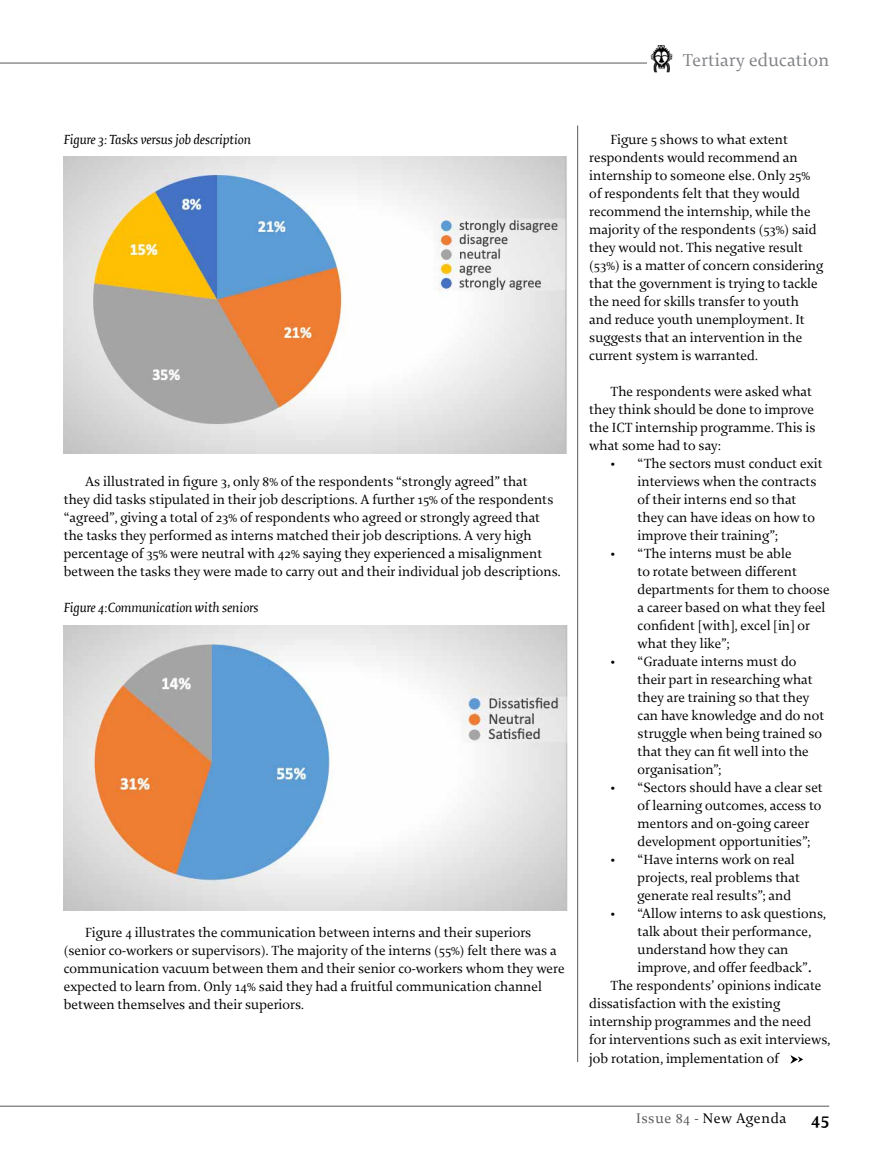
<style>
.page{position:relative;width:893px;height:1170px;background:#fff}
.page>*{position:absolute;margin:0;border:0;box-sizing:border-box;transform-origin:0 0}
.t1{font:18.75px "Enigma";letter-spacing:.01em;color:#808285}
.t2{font:700 18.75px "Enigma";color:#000}
.t3{font:15px "Enigma";letter-spacing:.04em;color:#000}
.t4{font:14.25px/18px "Enigma";color:#000}
.t5{font:italic 14.25px "Enigma";color:#000}
.s1{font-weight:700;font-style:italic}
.s2{color:#58595b}
</style>
<div class="page">
<hr style="left:0;top:1105px;width:829px;height:1px;background:#58595b">
<hr style="left:0;top:63px;width:829px;height:1px;background:#58595b">
<hr style="left:577px;top:125px;width:1px;height:936px;background:#58595b">
<img style="left:64px;top:156px;width:503px;height:297px">
<img style="left:63px;top:626px;width:504px;height:284px">
<svg style="left:791px;top:1055px;width:12px;height:8px"></svg>
<div style="left:647px;top:50px;width:246px;height:20px;background:#fff"></div>
<img style="left:650px;top:45px;width:23px;height:28px">
<h1 class="t1" style="left:683px;top:50px;width:148px">Tertiary education</h1>
<p class="t5" style="left:64px;top:132px;width:189px">Figure 3: Tasks versus job description</p>
<p class="t4" style="left:64px;top:473px;width:499px;text-indent:21px">As illustrated in figure 3, only 8% of the respondents “strongly agreed” that<br>they did tasks stipulated in their job descriptions. A further 15% of the respondents “agreed”, giving a total of 23% of respondents who agreed or strongly agreed that the tasks they performed as interns matched their job descriptions. A very high percentage of 35% were neutral with 42% saying they experienced a misalignment between the tasks they were made to carry out and their individual job descriptions.</p>
<p class="t5" style="left:64px;top:600px;width:196px">Figure 4:Communication with seniors</p>
<p class="t4" style="left:64px;top:923px;width:502px;text-indent:21px">Figure 4 illustrates the communication between interns and their superiors (senior co-workers or supervisors). The majority of the interns (55%) felt there was a communication vacuum between them and their senior co-workers whom they were expected to learn from. Only 14% said they had a fruitful communication channel between themselves and their superiors.</p>
<p class="t4" style="left:589px;top:131px;width:236px;text-indent:21px">Figure 5 shows to what extent respondents would recommend an internship to someone else. Only 25% of respondents felt that they would recommend the internship, while the majority of the respondents (53%) said they would not. This negative result (53%) is a matter of concern considering that the government is trying to tackle the need for skills transfer to youth and reduce youth unemployment. It suggests that an intervention in the current system is warranted.</p>
<p class="t4" style="left:589px;top:383px;width:228px;text-indent:21px">The respondents were asked what they think should be done to improve the ICT internship programme. This is what some had to say:</p>
<p class="t4" style="left:638px;top:455px;width:187px;text-indent:-27px">• “The sectors must conduct exit interviews when the contracts of their interns end so that they can have ideas on how to improve their training”;</p>
<p class="t4" style="left:638px;top:545px;width:194px;text-indent:-27px">• “The interns must be able<br>to rotate between different departments for them to choose a career based on what they feel confident [with], excel [in] or what they like”;</p>
<p class="t4" style="left:638px;top:653px;width:188px;text-indent:-27px">• “Graduate interns must do their part in researching what they are training so that they can have knowledge and do not struggle when being trained so that they can fit well into the organisation”;</p>
<p class="t4" style="left:638px;top:779px;width:187px;text-indent:-27px">• “Sectors should have a clear set of learning outcomes, access to mentors and on-going career development opportunities”;</p>
<p class="t4" style="left:638px;top:851px;width:164px;text-indent:-27px">• “Have interns work on real projects, real problems that generate real results”; and</p>
<p class="t4" style="left:611px;top:905px;width:217px">• “Allow interns to ask questions,</p>
<p class="t4" style="left:638px;top:923px;width:175px">talk about their performance,</p>
<p class="t4" style="left:638px;top:941px;width:152px">understand how they can</p>
<p class="t4" style="left:638px;top:959px;width:176px">improve, and offer feedback”<span class="s1">.</span></p>
<p class="t4" style="left:611px;top:977px;width:212px">The respondents’ opinions indicate</p>
<p class="t4" style="left:589px;top:995px;width:193px">dissatisfaction with the existing</p>
<p class="t4" style="left:589px;top:1013px;width:223px">internship programmes and the need</p>
<p class="t4" style="left:589px;top:1031px;width:243px">for interventions such as exit interviews,</p>
<p class="t4" style="left:589px;top:1049px;width:191px">job rotation, implementation of</p>
<p class="t3" style="left:636px;top:1109px;width:152px"><span class="s2">Issue 84 -</span> New Agenda</p>
<h1 class="t2" style="left:811px;top:1108px;width:19px">45</h1>
</div>
